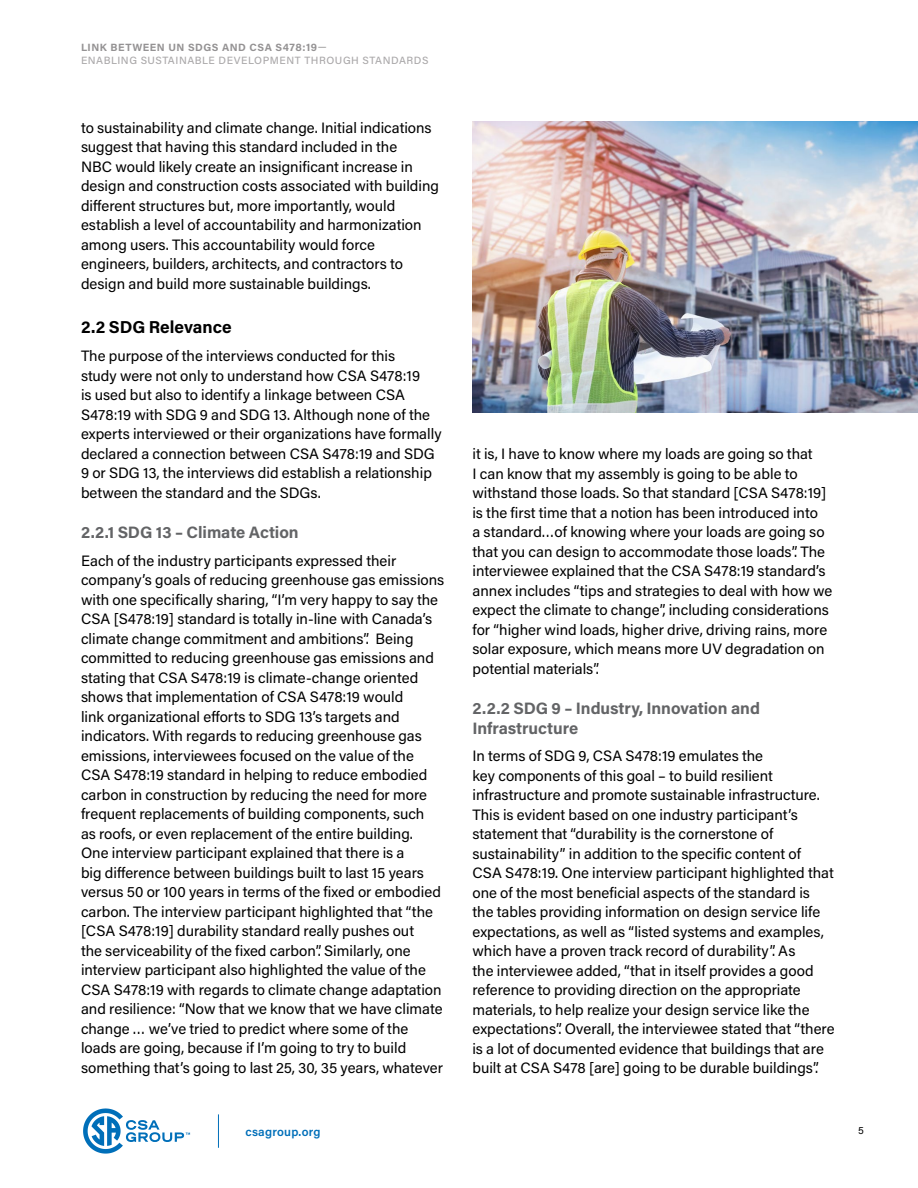
<style>
.page{position:relative;width:918px;height:1188px;background:#fff}
.page>*{position:absolute;margin:0;border:0;box-sizing:border-box;transform-origin:0 0}
.t1{font:700 17.25px "Acumin Pro";color:#000}
.t2{font:700 16.5px/19.5px "Acumin Pro";letter-spacing:-.005em;color:#636466}
.Body_Copy_Justified{font:15px/19.5px "Acumin Pro";color:#000}
.t3{font:600 12px "Acumin Pro";letter-spacing:.02em;color:#006fb9}
.t4{font:500 10.5px/13.5px "Acumin Pro";letter-spacing:.05em;color:#aba9aa}
.t5{font:10.5px "Acumin Pro";color:#000}
.s1{font-weight:700;color:#949293}
.s2{font-weight:400;color:#949293}
</style>
<div class="page">
<hr style="left:218px;top:1114px;width:1px;height:34px;background:#006fb9">
<svg style="left:83px;top:1108px;width:107px;height:46px"></svg>
<img style="left:472px;top:122px;width:446px;height:291px">
<p class="t4" style="left:81px;top:40px;width:349px"><span class="s1">LINK BETWEEN UN SDGS AND CSA S478:19</span><span class="s2">—<br></span>ENABLING SUSTAINABLE DEVELOPMENT THROUGH STANDARDS</p>
<p class="Body_Copy_Justified" style="left:81px;top:117px;width:360px">to sustainability and climate change. Initial indications suggest that having this standard included in the<br>NBC would likely create an insignificant increase in design and construction costs associated with building different structures but, more importantly, would establish a level of accountability and harmonization among users. This accountability would force engineers, builders, architects, and contractors to design and build more sustainable buildings.</p>
<h4 class="t1" style="left:81px;top:315px;width:152px">2.2 SDG Relevance</h4>
<p class="Body_Copy_Justified" style="left:81px;top:345px;width:362px">The purpose of the interviews conducted for this<br>study were not only to understand how CSA S478:19<br>is used but also to identify a linkage between CSA S478:19 with SDG 9 and SDG 13. Although none of the experts interviewed or their organizations have formally declared a connection between CSA S478:19 and SDG 9 or SDG 13, the interviews did establish a relationship between the standard and the SDGs.</p>
<h5 class="t2" style="left:81px;top:522px;width:219px">2.2.1 SDG 13 – Climate Action</h5>
<p class="Body_Copy_Justified" style="left:81px;top:550px;width:365px">Each of the industry participants expressed their company’s goals of reducing greenhouse gas emissions with one specifically sharing, “I’m very happy to say the CSA [S478:19] standard is totally in-line with Canada’s climate change commitment and ambitions”. Being committed to reducing greenhouse gas emissions and stating that CSA S478:19 is climate-change oriented shows that implementation of CSA S478:19 would<br>link organizational efforts to SDG 13’s targets and indicators. With regards to reducing greenhouse gas emissions, interviewees focused on the value of the CSA S478:19 standard in helping to reduce embodied carbon in construction by reducing the need for more frequent replacements of building components, such<br>as roofs, or even replacement of the entire building.<br>One interview participant explained that there is a<br>big difference between buildings built to last 15 years versus 50 or 100 years in terms of the fixed or embodied carbon. The interview participant highlighted that “the [CSA S478:19] durability standard really pushes out<br>the serviceability of the fixed carbon”. Similarly, one interview participant also highlighted the value of the CSA S478:19 with regards to climate change adaptation and resilience: “Now that we know that we have climate change … we’ve tried to predict where some of the loads are going, because if I’m going to try to build something that’s going to last 25, 30, 35 years, whatever</p>
<p class="Body_Copy_Justified" style="left:472px;top:443px;width:361px">it is, I have to know where my loads are going so that<br>I can know that my assembly is going to be able to withstand those loads. So that standard [CSA S478:19] is the first time that a notion has been introduced into<br>a standard…of knowing where your loads are going so that you can design to accommodate those loads”. The interviewee explained that the CSA S478:19 standard’s annex includes “tips and strategies to deal with how we expect the climate to change”, including considerations for “higher wind loads, higher drive, driving rains, more solar exposure, which means more UV degradation on potential materials”.</p>
<h5 class="t2" style="left:472px;top:698px;width:289px">2.2.2 SDG 9 – Industry, Innovation and<br>Infrastructure</h5>
<p class="Body_Copy_Justified" style="left:472px;top:746px;width:364px">In terms of SDG 9, CSA S478:19 emulates the<br>key components of this goal – to build resilient infrastructure and promote sustainable infrastructure.<br>This is evident based on one industry participant’s statement that “durability is the cornerstone of sustainability” in addition to the specific content of<br>CSA S478:19. One interview participant highlighted that one of the most beneficial aspects of the standard is the tables providing information on design service life expectations, as well as “listed systems and examples, which have a proven track record of durability”. As<br>the interviewee added, “that in itself provides a good reference to providing direction on the appropriate materials, to help realize your design service like the expectations”. Overall, the interviewee stated that “there is a lot of documented evidence that buildings that are built at CSA S478 [are] going to be durable buildings”.</p>
<p class="t3" style="left:245px;top:1124px;width:77px">csagroup.org</p>
<p class="t5" style="left:858px;top:1123px;width:7px">5</p>
</div>
